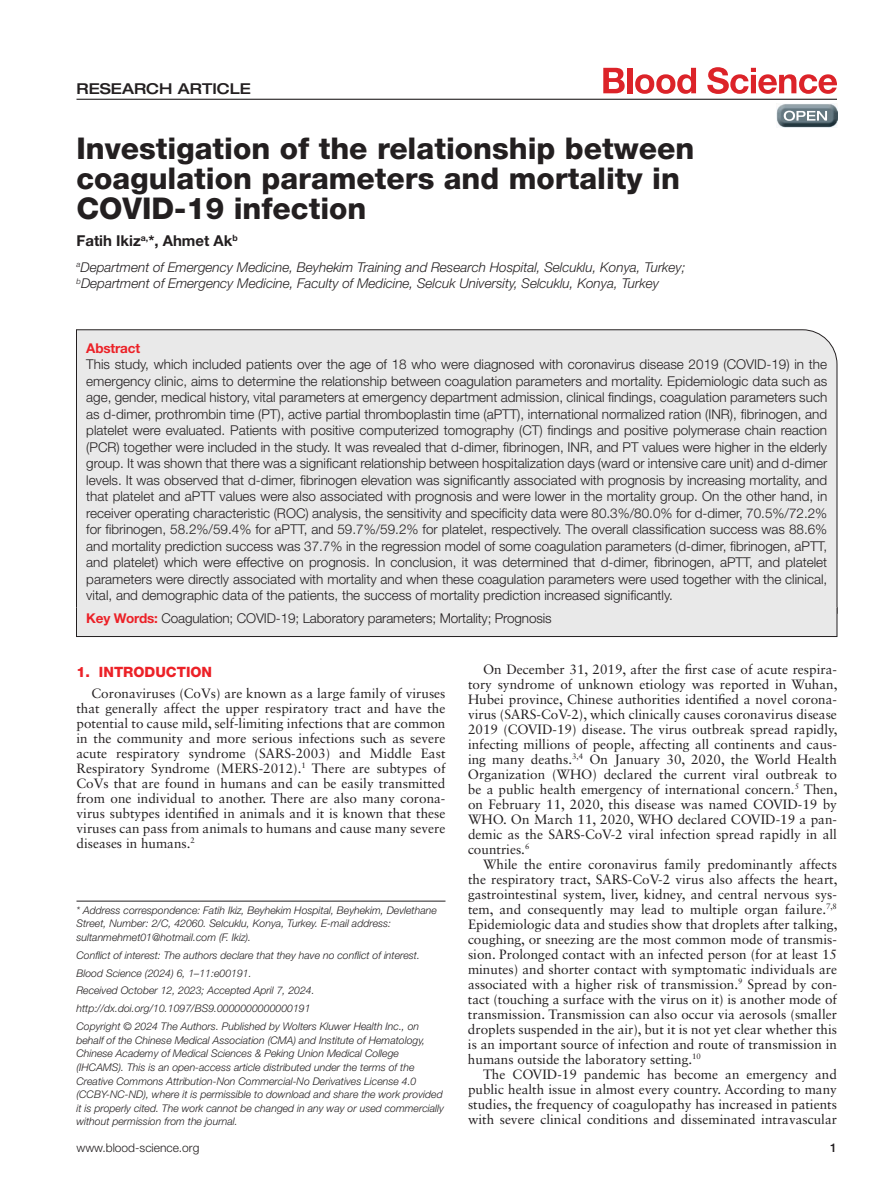
<style>
.page{position:relative;width:891px;height:1188px;background:#fff}
.page>*{position:absolute;margin:0;border:0;box-sizing:border-box;transform-origin:0 0}
.t1{font:800 30px/30px "Helvetica Neue LT Std";color:#231f20}
.t2{font:700 15px "Helvetica Neue LT Std";color:#231f20}
.t3{font:500 expanded 15px "Helvetica Neue LT Std";color:#231f20}
.t4{font:800 14.25px "Helvetica Neue LT Std";color:#ec2127}
.t5{font:13.5px/15px "Sabon LT Std";color:#231f20;text-align:justify}
.t6{font:300 13.5px/16.5px "Helvetica Neue LT Std";letter-spacing:-.01em;color:#231f20;text-align:justify}
.t7{font:italic 300 13.5px/16.5px "Helvetica Neue LT Std";color:#231f20}
.t8{font:700 13.5px "Helvetica Neue LT Std";letter-spacing:-.01em;color:#ec2127}
.t9{font:300 12px "Helvetica Neue LT Std";color:#231f20}
.t10{font:500 12px "Helvetica Neue LT Std";color:#231f20}
.t11{font:italic 300 10.5px/13.5px "Helvetica Neue LT Std";color:#231f20}
.s1{font-weight:700;color:#ec2127}
</style>
<div class="page">
<hr style="left:76px;top:99px;width:761px;height:1px;background:#231f20">
<img style="left:776px;top:104px;width:61px;height:24px">
<svg style="left:784px;top:111px;width:43px;height:10px"></svg>
<svg style="left:603px;top:68px;width:22px;height:25px"></svg>
<div style="left:627px;top:68px;width:5px;height:25px;background:#dc2329"></div>
<svg style="left:635px;top:68px;width:61px;height:26px"></svg>
<svg style="left:707px;top:67px;width:130px;height:27px"></svg>
<div style="left:76px;top:329px;width:762px;height:285px;background:#e9e9e9"></div>
<div style="left:76px;top:607px;width:761px;height:30px;background:#e9e9e9"></div>
<div style="left:76px;top:607px;width:761px;height:30px;border:1px solid #231f20"></div>
<hr style="left:76px;top:901px;width:370px;height:1px;background:#231f20">
<p class="t3" style="left:76px;top:80px;width:176px">RESEARCH ARTICLE</p>
<h1 class="t1" style="left:76px;top:134px;width:619px">Investigation of the relationship between coagulation parameters and mortality in<br>COVID-19 infection</h1>
<p class="t2" style="left:76px;top:232px;width:163px">Fatih Ikiz<sup>a,</sup>*, Ahmet Ak<sup>b</sup></p>
<p class="t7" style="left:76px;top:259px;width:611px"><sup>a</sup>Department of Emergency Medicine, Beyhekim Training and Research Hospital, Selcuklu, Konya, Turkey; <sup>b</sup>Department of Emergency Medicine, Faculty of Medicine, Selcuk University, Selcuklu, Konya, Turkey</p>
<p class="t8" style="left:86px;top:340px;width:56px">Abstract</p>
<p class="t6" style="left:86px;top:356px;width:743px">This study, which included patients over the age of 18 who were diagnosed with coronavirus disease 2019 (COVID-19) in the emergency clinic, aims to determine the relationship between coagulation parameters and mortality. Epidemiologic data such as age, gender, medical history, vital parameters at emergency department admission, clinical findings, coagulation parameters such as d-dimer, prothrombin time (PT), active partial thromboplastin time (aPTT), international normalized ration (INR), fibrinogen, and platelet were evaluated. Patients with positive computerized tomography (CT) findings and positive polymerase chain reaction (PCR) together were included in the study. It was revealed that d-dimer, fibrinogen, INR, and PT values were higher in the elderly group. It was shown that there was a significant relationship between hospitalization days (ward or intensive care unit) and d-dimer levels. It was observed that d-dimer, fibrinogen elevation was significantly associated with prognosis by increasing mortality, and that platelet and aPTT values were also associated with prognosis and were lower in the mortality group. On the other hand, in receiver operating characteristic (ROC) analysis, the sensitivity and specificity data were 80.3%/80.0% for d-dimer, 70.5%/72.2% for fibrinogen, 58.2%/59.4% for aPTT, and 59.7%/59.2% for platelet, respectively. The overall classification success was 88.6% and mortality prediction success was 37.7% in the regression model of some coagulation parameters (d-dimer, fibrinogen, aPTT, and platelet) which were effective on prognosis. In conclusion, it was determined that d-dimer, fibrinogen, aPTT, and platelet parameters were directly associated with mortality and when these coagulation parameters were used together with the clinical, vital, and demographic data of the patients, the success of mortality prediction increased significantly.</p>
<p class="t6" style="left:86px;top:610px;width:467px"><span class="s1">Key Words:</span> Coagulation; COVID-19; Laboratory parameters; Mortality; Prognosis</p>
<p class="t4" style="left:76px;top:663px;width:137px">1. INTRODUCTION</p>
<p class="t5" style="left:76px;top:686px;width:371px;text-indent:15px">Coronaviruses (CoVs) are known as a large family of viruses that generally affect the upper respiratory tract and have the potential to cause mild, self-limiting infections that are common in the community and more serious infections such as severe acute respiratory syndrome (SARS-2003) and Middle East Respiratory Syndrome (MERS-2012).<sup>1</sup> There are subtypes of CoVs that are found in humans and can be easily transmitted from one individual to another. There are also many corona&shy;virus subtypes identified in animals and it is known that these viruses can pass from animals to humans and cause many severe diseases in humans.<sup>2</sup></p>
<p class="t11" style="left:76px;top:903px;width:362px">* Address correspondence: Fatih Ikiz, Beyhekim Hospital, Beyhekim, Devlethane<br>Street, Number: 2/C, 42060. Selcuklu, Konya, Turkey. E-mail address: sultanmehmet01@hotmail.com (F. Ikiz).</p>
<p class="t11" style="left:76px;top:946px;width:345px;line-height:18px">Conflict of interest: The authors declare that they have no conflict of interest.<br>Blood Science (2024) 6, 1–11:e00191.<br>Received October 12, 2023; Accepted April 7, 2024. http://dx.doi.org/10.1097/BS9.0000000000000191<br>Copyright © 2024 The Authors. Published by Wolters Kluwer Health Inc., on</p>
<p class="t11" style="left:76px;top:1033px;width:369px">behalf of the Chinese Medical Association (CMA) and Institute of Hematology, Chinese Academy of Medical Sciences &amp; Peking Union Medical College (IHCAMS). This is an open-access article distributed under the terms of the Creative Commons Attribution-Non Commercial-No Derivatives License 4.0 (CCBY-NC-ND), where it is permissible to download and share the work provided it is properly cited. The work cannot be changed in any way or used commercially without permission from the journal.</p>
<p class="t5" style="left:468px;top:662px;width:371px;text-indent:15px">On December 31, 2019, after the first case of acute respira&shy;tory syndrome of unknown etiology was reported in Wuhan, Hubei province, Chinese authorities identified a novel corona&shy;virus (SARS-CoV-2), which clinically causes coronavirus disease 2019 (COVID-19) disease. The virus outbreak spread rapidly, infecting millions of people, affecting all continents and caus&shy;ing many deaths.<sup>3,4</sup> On January 30, 2020, the World Health Organization (WHO) declared the current viral outbreak to be a public health emergency of international concern.<sup>5</sup> Then, on February 11, 2020, this disease was named COVID-19 by WHO. On March 11, 2020, WHO declared COVID-19 a pan&shy;demic as the SARS-CoV-2 viral infection spread rapidly in all countries.<sup>6</sup></p>
<p class="t5" style="left:468px;top:857px;width:371px;text-indent:15px">While the entire coronavirus family predominantly affects the respiratory tract, SARS-CoV-2 virus also affects the heart, gastrointestinal system, liver, kidney, and central nervous sys&shy;tem, and consequently may lead to multiple organ failure.<sup>7,8<br></sup>Epidemiologic data and studies show that droplets after talking, coughing, or sneezing are the most common mode of transmis&shy;sion. Prolonged contact with an infected person (for at least 15 minutes) and shorter contact with symptomatic individuals are associated with a higher risk of transmission.<sup>9</sup> Spread by con&shy;tact (touching a surface with the virus on it) is another mode of transmission. Transmission can also occur via aerosols (smaller droplets suspended in the air), but it is not yet clear whether this is an important source of infection and route of transmission in humans outside the laboratory setting.<sup>10</sup></p>
<p class="t5" style="left:468px;top:1067px;width:371px;text-indent:15px">The COVID-19 pandemic has become an emergency and public health issue in almost every country. According to many studies, the frequency of coagulopathy has increased in patients with severe clinical conditions and disseminated intravascular</p>
<p class="t9" style="left:76px;top:1140px;width:124px">www.blood-science.org</p>
<p class="t10" style="left:830px;top:1140px;width:8px">1</p>
</div>
